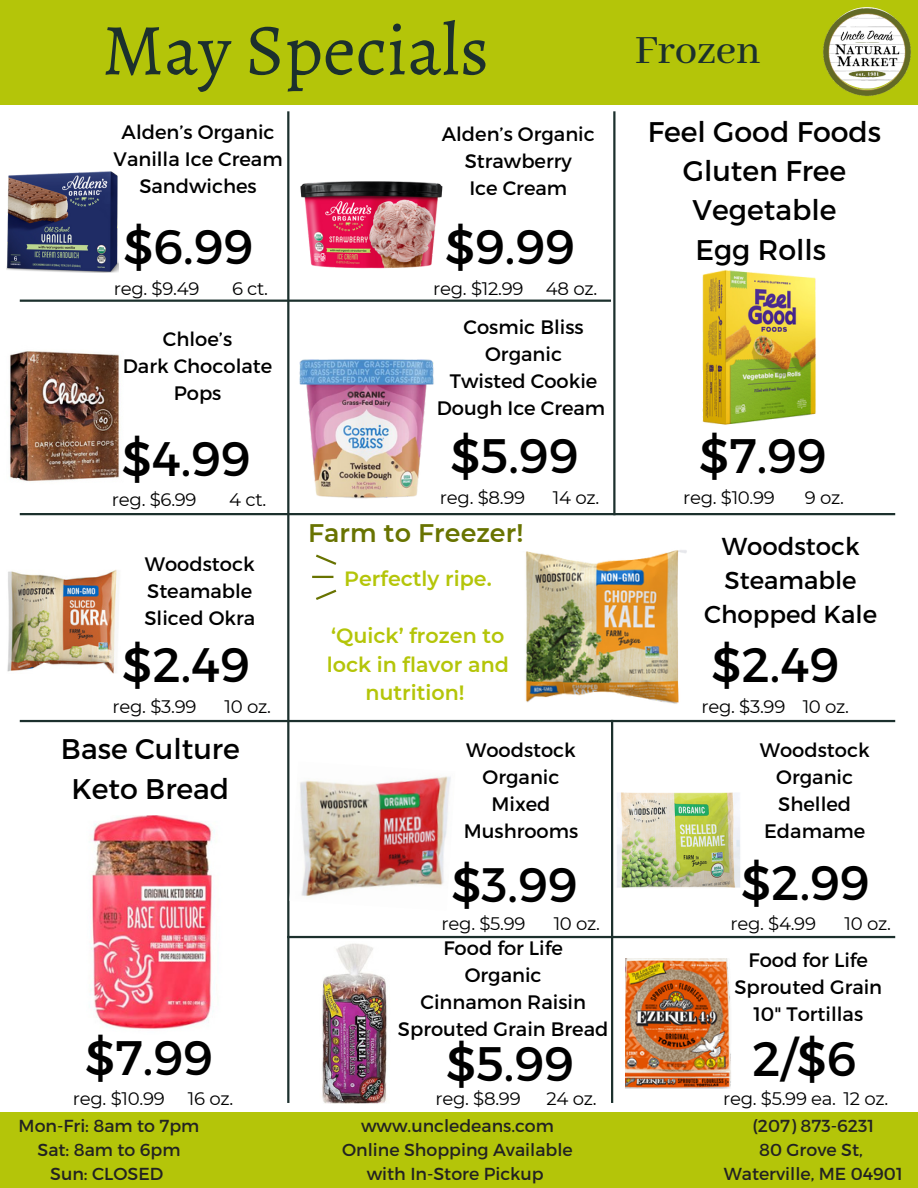
<style>
.page{position:relative;width:918px;height:1188px;background:#fff}
.page>*{position:absolute;margin:0;border:0;box-sizing:border-box;transform-origin:0 0}
.t1{font:73.2px "Alegreya";color:#1c302d}
.t2{font:48.3px "Montserrat";color:#000}
.t3{font:500 44.7px "Abhaya Libre";color:#1c302d}
.t4{font:28.35px/39.3px "Montserrat";color:#000;text-align:center}
.t5{font:600 25.35px "Montserrat";color:#687300}
.t6{font:24.45px/33.9px "Montserrat";color:#000;text-align:center}
.t7{font:600 20.55px/28.5px "Montserrat";color:#b4c509;text-align:center}
.t8{font:19.5px "Montserrat";color:#000}
.t9{font:18.15px "Montserrat";letter-spacing:-.015em;color:#000}
.t10{font:17.4px "Montserrat";color:#222}
</style>
<div class="page">
<div style="left:0;top:0;width:918px;height:105px;background:#b4c509"></div>
<div style="left:0;top:1113px;width:918px;height:75px;background:#b4c509"></div>
<img style="left:823px;top:8px;width:88px;height:88px">
<hr style="left:20px;top:513px;width:875px;height:2px;background:#1c302d">
<hr style="left:20px;top:300px;width:591px;height:2px;background:#1c302d">
<hr style="left:287px;top:111px;width:2px;height:992px;background:#1c302d">
<hr style="left:611px;top:720px;width:2px;height:383px;background:#1c302d">
<hr style="left:20px;top:720px;width:875px;height:2px;background:#1c302d">
<hr style="left:287px;top:936px;width:608px;height:2px;background:#1c302d">
<hr style="left:613px;top:111px;width:3px;height:404px;background:#1c302d">
<svg style="left:316px;top:554px;width:21px;height:11px"></svg>
<hr style="left:312px;top:576px;width:21px;height:2px;background:#687300">
<svg style="left:316px;top:589px;width:21px;height:11px"></svg>
<img style="left:7px;top:171px;width:111px;height:101px">
<img style="left:300px;top:181px;width:143px;height:88px">
<img style="left:702px;top:270px;width:114px;height:155px">
<img style="left:10px;top:351px;width:111px;height:131px">
<img style="left:289px;top:345px;width:145px;height:162px">
<img style="left:90px;top:816px;width:125px;height:213px">
<img style="left:289px;top:762px;width:162px;height:149px">
<img style="left:617px;top:792px;width:123px;height:96px">
<img style="left:322px;top:943px;width:65px;height:161px">
<img style="left:626px;top:959px;width:105px;height:130px">
<img style="left:525px;top:550px;width:162px;height:154px">
<img style="left:7px;top:569px;width:112px;height:105px">
<p class="t1" style="left:102px;top:0;width:388px">May Specials</p>
<p class="t8" style="left:122px;top:119px;width:155px">Alden’s Organic</p>
<p class="t8" style="left:114px;top:146px;width:171px">Vanilla Ice Cream</p>
<p class="t8" style="left:139px;top:173px;width:119px">Sandwiches</p>
<p class="t2" style="left:124px;top:216px;width:131px">$6.99</p>
<p class="t9" style="left:114px;top:277px;width:87px">reg. $9.49</p>
<p class="t9" style="left:232px;top:277px;width:38px">6 ct.</p>
<p class="t8" style="left:163px;top:326px;width:71px">Chloe’s</p>
<h3 class="t8" style="left:123px;top:353px;width:151px">Dark Chocolate</h3>
<h3 class="t8" style="left:174px;top:380px;width:49px">Pops</h3>
<h4 class="t2" style="left:122px;top:427px;width:131px">$4.99</h4>
<p class="t9" style="left:112px;top:488px;width:86px">reg. $6.99</p>
<p class="t9" style="left:229px;top:488px;width:38px">4 ct.</p>
<h3 class="t8" style="left:145px;top:551px;width:111px">Woodstock</h3>
<p class="t8" style="left:147px;top:578px;width:107px">Steamable</p>
<p class="t8" style="left:144px;top:605px;width:112px">Sliced Okra</p>
<p class="t2" style="left:122px;top:634px;width:129px">$2.49</p>
<p class="t9" style="left:113px;top:695px;width:85px">reg. $3.99</p>
<h3 class="t9" style="left:225px;top:695px;width:48px">10 oz.</h3>
<h3 class="t4" style="left:61px;top:728px;width:180px">Base Culture<br>Keto Bread</h3>
<p class="t2" style="left:85px;top:1026px;width:129px">$7.99</p>
<p class="t9" style="left:73px;top:1087px;width:93px">reg. $10.99</p>
<p class="t9" style="left:188px;top:1088px;width:47px">16 oz.</p>
<p class="t10" style="left:19px;top:1115px;width:182px">Mon-Fri: 8am to 7pm</p>
<h3 class="t10" style="left:38px;top:1139px;width:145px">Sat: 8am to 6pm</h3>
<p class="t10" style="left:50px;top:1163px;width:115px">Sun: CLOSED</p>
<p class="t8" style="left:442px;top:121px;width:155px">Alden’s Organic</p>
<p class="t8" style="left:465px;top:148px;width:109px">Strawberry</p>
<p class="t8" style="left:469px;top:175px;width:99px">Ice Cream</p>
<p class="t2" style="left:445px;top:216px;width:131px">$9.99</p>
<p class="t9" style="left:433px;top:277px;width:92px">reg. $12.99</p>
<p class="t9" style="left:546px;top:277px;width:53px">48 oz.</p>
<h6 class="t8" style="left:464px;top:315px;width:122px">Cosmic Bliss</h6>
<p class="t8" style="left:485px;top:342px;width:78px">Organic</p>
<p class="t8" style="left:450px;top:369px;width:149px">Twisted Cookie</p>
<p class="t8" style="left:437px;top:396px;width:170px">Dough Ice Cream</p>
<p class="t2" style="left:451px;top:425px;width:129px">$5.99</p>
<p class="t9" style="left:440px;top:486px;width:87px">reg. $8.99</p>
<p class="t9" style="left:553px;top:486px;width:48px">14 oz.</p>
<p class="t5" style="left:308px;top:518px;width:217px">Farm to Freezer!</p>
<p class="t7" style="left:344px;top:565px;width:149px">Perfectly ripe.</p>
<h2 class="t7" style="left:327px;top:622px;width:184px">‘Quick’ frozen to lock in flavor and nutrition!</h2>
<p class="t8" style="left:466px;top:737px;width:111px">Woodstock</p>
<p class="t8" style="left:483px;top:764px;width:78px">Organic</p>
<p class="t8" style="left:491px;top:791px;width:61px">Mixed</p>
<p class="t8" style="left:464px;top:818px;width:116px">Mushrooms</p>
<p class="t2" style="left:451px;top:854px;width:128px">$3.99</p>
<p class="t9" style="left:442px;top:912px;width:85px">reg. $5.99</p>
<p class="t9" style="left:554px;top:912px;width:48px">10 oz.</p>
<p class="t8" style="left:443px;top:936px;width:121px">Food for Life</p>
<p class="t8" style="left:465px;top:963px;width:78px">Organic</p>
<p class="t8" style="left:420px;top:990px;width:167px">Cinnamon Raisin</p>
<p class="t8" style="left:398px;top:1017px;width:212px">Sprouted Grain Bread</p>
<p class="t2" style="left:446px;top:1033px;width:129px">$5.99</p>
<p class="t9" style="left:435px;top:1088px;width:87px">reg. $8.99</p>
<p class="t9" style="left:547px;top:1088px;width:52px">24 oz.</p>
<p class="t10" style="left:361px;top:1115px;width:194px">www.uncledeans.com</p>
<p class="t10" style="left:342px;top:1139px;width:232px">Online Shopping Available</p>
<p class="t10" style="left:367px;top:1163px;width:179px">with In-Store Pickup</p>
<p class="t3" style="left:635px;top:25px;width:128px">Frozen</p>
<p class="t4" style="left:648px;top:110px;width:235px">Feel Good Foods<br>Gluten Free<br>Vegetable<br>Egg Rolls</p>
<h3 class="t2" style="left:699px;top:425px;width:129px">$7.99</h3>
<h3 class="t9" style="left:683px;top:486px;width:93px">reg. $10.99</h3>
<p class="t9" style="left:805px;top:486px;width:41px">9 oz.</p>
<p class="t6" style="left:704px;top:528px;width:175px">Woodstock<br>Steamable<br>Chopped Kale</p>
<p class="t2" style="left:711px;top:634px;width:129px">$2.49</p>
<p class="t9" style="left:701px;top:695px;width:85px">reg. $3.99</p>
<h5 class="t9" style="left:803px;top:695px;width:48px">10 oz.</h5>
<p class="t8" style="left:760px;top:737px;width:111px">Woodstock</p>
<p class="t8" style="left:776px;top:764px;width:78px">Organic</p>
<p class="t8" style="left:778px;top:791px;width:74px">Shelled</p>
<p class="t8" style="left:764px;top:818px;width:103px">Edamame</p>
<h3 class="t2" style="left:741px;top:852px;width:130px">$2.99</h3>
<h3 class="t9" style="left:730px;top:913px;width:87px">reg. $4.99</h3>
<p class="t9" style="left:845px;top:913px;width:48px">10 oz.</p>
<p class="t8" style="left:749px;top:947px;width:121px">Food for Life</p>
<p class="t8" style="left:734px;top:974px;width:149px">Sprouted Grain</p>
<p class="t8" style="left:753px;top:1001px;width:111px">10" Tortillas</p>
<p class="t2" style="left:752px;top:1027px;width:106px">2/$6</p>
<p class="t9" style="left:723px;top:1088px;width:167px">reg. $5.99 ea. 12 oz.</p>
<p class="t10" style="left:752px;top:1115px;width:123px">(207) 873-6231</p>
<p class="t10" style="left:759px;top:1139px;width:105px">80 Grove St,</p>
<p class="t10" style="left:724px;top:1163px;width:180px">Waterville, ME 04901</p>
</div>
